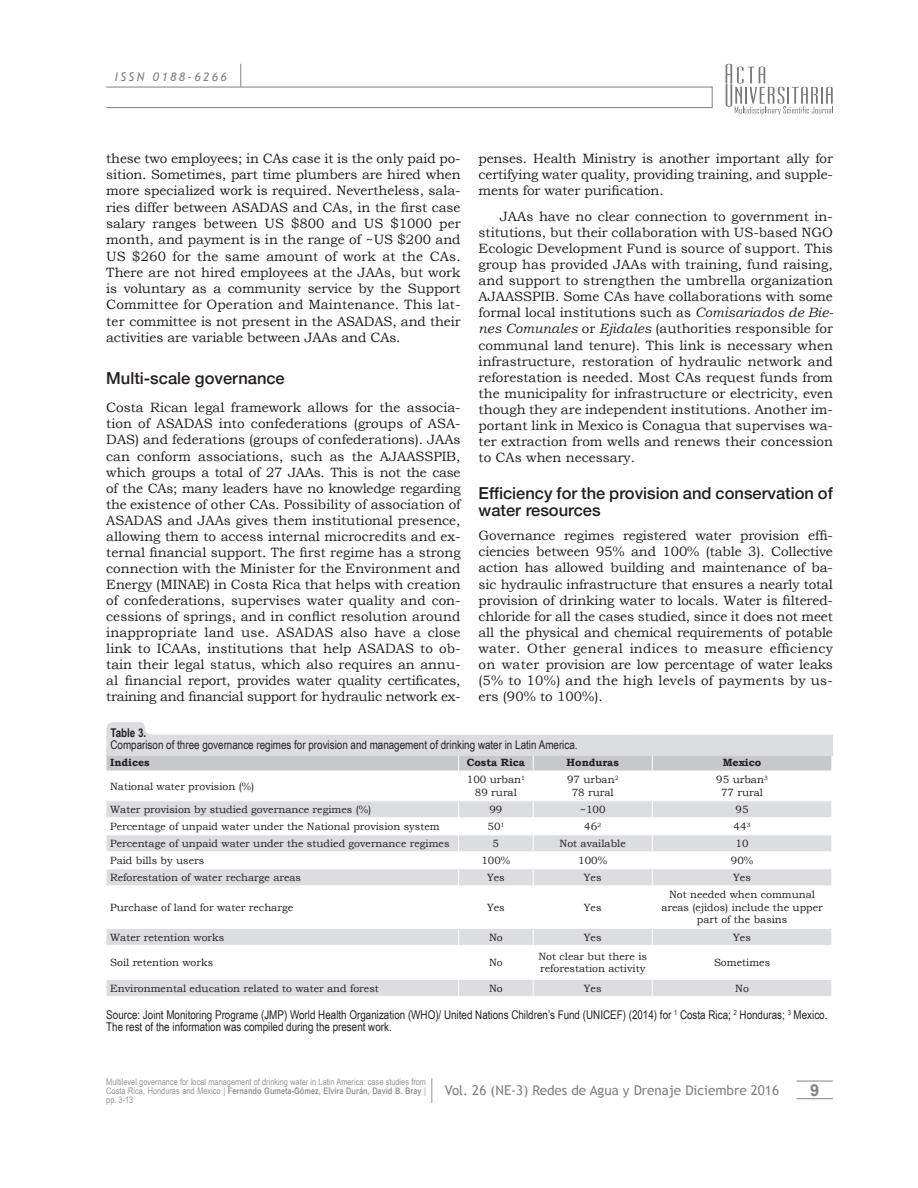
<style>
.page{position:relative;width:918px;height:1188px;background:#fff}
.page>*{position:absolute;margin:0;border:0;box-sizing:border-box;transform-origin:0 0}
.t1{font:500 16.5px/16.2px "Helvetica Neue";color:#231f20}
.t2{font:700 16.5px "Arial";color:#808285}
.t3{font:13.5px/16px "Bookman Old Style";letter-spacing:-.01em;color:#231f20;text-align:justify}
.t4{font:13.5px "Trebuchet MS";color:#808285}
.t5{font:12px/12px "Arial Narrow";color:#231f20}
.t6{font:italic 12px "Trebuchet MS";letter-spacing:.2em;color:#808285}
.t7{font:700 12px "Arial Narrow";color:#231f20}
.t8{font:10.5px/12.6px "Bookman Old Style";color:#231f20;text-align:center}
.t9{font:700 10.5px "Bookman Old Style";color:#231f20}
.t10{font:9px/9px "Arial Narrow";color:#939598;text-align:justify}
.s1{font-style:italic}
.s2{font-weight:700}
</style>
<div class="page">
<hr style="left:796px;top:1081px;width:37px;height:1px;background:#808285">
<hr style="left:796px;top:1098px;width:37px;height:1px;background:#808285">
<div style="left:106px;top:87px;width:606px;height:21px;border:1px solid #808285"></div>
<svg style="left:241px;top:64px;width:1px;height:23px"></svg>
<svg style="left:726px;top:64px;width:107px;height:51px"></svg>
<svg style="left:431px;top:1078px;width:1px;height:25px"></svg>
<svg style="left:107px;top:929px;width:724px;height:67px"></svg>
<svg style="left:831px;top:929px;width:1px;height:16px"></svg>
<svg style="left:831px;top:980px;width:1px;height:16px"></svg>
<svg style="left:106px;top:929px;width:1px;height:16px"></svg>
<svg style="left:106px;top:980px;width:1px;height:16px"></svg>
<svg style="left:458px;top:929px;width:1px;height:16px"></svg>
<svg style="left:533px;top:929px;width:1px;height:16px"></svg>
<hr style="left:458px;top:946px;width:1px;height:33px;background:#fff">
<hr style="left:533px;top:946px;width:1px;height:33px;background:#fff">
<svg style="left:458px;top:980px;width:1px;height:16px"></svg>
<svg style="left:533px;top:980px;width:1px;height:16px"></svg>
<hr style="left:106px;top:945px;width:353px;height:1px;background:#fff">
<hr style="left:459px;top:945px;width:74px;height:1px;background:#fff">
<hr style="left:106px;top:979px;width:353px;height:1px;background:#fff">
<hr style="left:459px;top:979px;width:74px;height:1px;background:#fff">
<hr style="left:533px;top:945px;width:119px;height:1px;background:#fff">
<hr style="left:533px;top:979px;width:119px;height:1px;background:#fff">
<svg style="left:106px;top:722px;width:727px;height:163px"></svg>
<svg style="left:652px;top:929px;width:1px;height:16px"></svg>
<hr style="left:652px;top:945px;width:180px;height:1px;background:#fff">
<hr style="left:652px;top:946px;width:1px;height:33px;background:#fff">
<hr style="left:652px;top:979px;width:180px;height:1px;background:#fff">
<svg style="left:652px;top:980px;width:1px;height:16px"></svg>
<hr style="left:106px;top:753px;width:727px;height:3px;background:#dcdddf">
<p class="t6" style="left:115px;top:70px;width:114px">ISSN 0188-6266</p>
<p class="t3" style="left:106px;top:150px;width:356px">these two employees; in CAs case it is the only paid po&shy;sition. Sometimes, part time plumbers are hired when more specialized work is required. Nevertheless, sala&shy;ries differ between ASADAS and CAs, in the first case salary ranges between US $800 and US $1000 per month, and payment is in the range of ~US $200 and US $260 for the same amount of work at the CAs.<br>There are not hired employees at the JAAs, but work is voluntary as a community service by the Support Committee for Operation and Maintenance. This lat&shy;ter committee is not present in the ASADAS, and their activities are variable between JAAs and CAs.</p>
<p class="t1" style="left:106px;top:368px;width:180px">Multi-scale governance</p>
<p class="t3" style="left:106px;top:400px;width:356px">Costa Rican legal framework allows for the associa&shy;tion of ASADAS into confederations (groups of ASA-DAS) and federations (groups of confederations). JAAs can conform associations, such as the AJAASSPIB, which groups a total of 27 JAAs. This is not the case of the CAs; many leaders have no knowledge regarding the existence of other CAs. Possibility of association of ASADAS and JAAs gives them institutional presence, allowing them to access internal microcredits and ex&shy;ternal financial support. The first regime has a strong connection with the Minister for the Environment and Energy (MINAE) in Costa Rica that helps with creation of confederations, supervises water quality and con&shy;cessions of springs, and in conflict resolution around inappropriate land use. ASADAS also have a close link to ICAAs, institutions that help ASADAS to ob&shy;tain their legal status, which also requires an annu&shy;al financial report, provides water quality certificates, training and financial support for hydraulic network ex-</p>
<p class="t3" style="left:479px;top:150px;width:356px">penses. Health Ministry is another important ally for certifying water quality, providing training, and supple&shy;ments for water purification.</p>
<p class="t3" style="left:479px;top:209px;width:356px;text-indent:21px">JAAs have no clear connection to government in&shy;stitutions, but their collaboration with US-based NGO Ecologic Development Fund is source of support. This group has provided JAAs with training, fund raising, and support to strengthen the umbrella organization AJAASSPIB. Some CAs have collaborations with some formal local institutions such as <span class="s1">Comisariados de Bie&shy;nes Comunales</span> or <span class="s1">Ejidales</span> (authorities responsible for communal land tenure). This link is necessary when infrastructure, restoration of hydraulic network and reforestation is needed. Most CAs request funds from the municipality for infrastructure or electricity, even though they are independent institutions. Another im&shy;portant link in Mexico is Conagua that supervises wa&shy;ter extraction from wells and renews their concession to CAs when necessary.</p>
<p class="t1" style="left:479px;top:484px;width:356px">Efficiency for the provision and conservation of water resources</p>
<p class="t3" style="left:479px;top:528px;width:356px">Governance regimes registered water provision effi&shy;ciencies between 95% and 100% (table 3). Collective action has allowed building and maintenance of ba&shy;sic hydraulic infrastructure that ensures a nearly total provision of drinking water to locals. Water is filtered&shy;chloride for all the cases studied, since it does not meet all the physical and chemical requirements of potable water. Other general indices to measure efficiency on water provision are low percentage of water leaks (5% to 10%) and the high levels of payments by us&shy;ers (90% to 100%).</p>
<p class="t7" style="left:110px;top:724px;width:37px">Table 3.</p>
<p class="t5" style="left:110px;top:739px;width:469px">Comparison of three governance regimes for provision and management of drinking water in Latin America.</p>
<p class="t9" style="left:110px;top:755px;width:41px">Indices</p>
<p class="t9" style="left:467px;top:755px;width:60px">Costa Rica</p>
<p class="t9" style="left:567px;top:755px;width:54px">Honduras</p>
<p class="t9" style="left:723px;top:755px;width:40px">Mexico</p>
<p class="t8" style="left:110px;top:780px;width:146px">National water provision (%)</p>
<p class="t8" style="left:467px;top:774px;width:59px">100 urban<sup>1<br></sup>89 rural</p>
<p class="t8" style="left:567px;top:774px;width:53px">97 urban<sup>2<br></sup>78 rural</p>
<p class="t8" style="left:716px;top:774px;width:53px">95 urban<sup>3<br></sup>77 rural</p>
<p class="t8" style="left:110px;top:803px;width:263px">Water provision by studied governance regimes (%)</p>
<p class="t8" style="left:489px;top:803px;width:15px">99</p>
<p class="t8" style="left:580px;top:803px;width:27px">~100</p>
<p class="t8" style="left:736px;top:803px;width:15px">95</p>
<p class="t8" style="left:110px;top:820px;width:331px">Percentage of unpaid water under the National provision system</p>
<p class="t8" style="left:487px;top:820px;width:18px">50<sup>1</sup></p>
<p class="t8" style="left:584px;top:820px;width:18px">46<sup>2</sup></p>
<p class="t8" style="left:734px;top:820px;width:18px">44<sup>3</sup></p>
<p class="t8" style="left:110px;top:837px;width:341px">Percentage of unpaid water under the studied governance regimes</p>
<p class="t8" style="left:493px;top:837px;width:8px">5</p>
<p class="t8" style="left:560px;top:837px;width:68px">Not available</p>
<p class="t8" style="left:736px;top:837px;width:15px">10</p>
<p class="t8" style="left:110px;top:854px;width:96px">Paid bills by users</p>
<p class="t8" style="left:481px;top:854px;width:30px">100%</p>
<p class="t8" style="left:578px;top:854px;width:30px">100%</p>
<p class="t8" style="left:731px;top:854px;width:24px">90%</p>
<p class="t8" style="left:110px;top:871px;width:192px">Reforestation of water recharge areas</p>
<p class="t8" style="left:487px;top:871px;width:19px">Yes</p>
<p class="t8" style="left:584px;top:871px;width:19px">Yes</p>
<p class="t8" style="left:733px;top:871px;width:19px">Yes</p>
<p class="t8" style="left:110px;top:901px;width:184px">Purchase of land for water recharge</p>
<p class="t8" style="left:487px;top:901px;width:19px">Yes</p>
<p class="t8" style="left:584px;top:901px;width:19px">Yes</p>
<p class="t8" style="left:661px;top:888px;width:163px">Not needed when communal areas (ejidos) include the upper part of the basins</p>
<p class="t8" style="left:110px;top:931px;width:116px">Water retention works</p>
<p class="t8" style="left:489px;top:931px;width:15px">No</p>
<p class="t8" style="left:584px;top:931px;width:19px">Yes</p>
<p class="t8" style="left:733px;top:931px;width:19px">Yes</p>
<p class="t8" style="left:110px;top:956px;width:104px">Soil retention works</p>
<p class="t8" style="left:489px;top:956px;width:15px">No</p>
<p class="t8" style="left:538px;top:950px;width:110px;text-align:left">Not clear but there is reforestation activity</p>
<p class="t8" style="left:714px;top:956px;width:58px">Sometimes</p>
<p class="t8" style="left:110px;top:982px;width:270px">Environmental education related to water and forest</p>
<p class="t8" style="left:489px;top:982px;width:15px">No</p>
<p class="t8" style="left:584px;top:982px;width:19px">Yes</p>
<p class="t8" style="left:735px;top:982px;width:15px">No</p>
<p class="t5" style="left:106px;top:1008px;width:723px">Source: Joint Monitoring Programe (JMP) World Health Organization (WHO)/ United Nations Children’s Fund (UNICEF) (2014) for <sup>1</sup> Costa Rica; <sup>2</sup> Honduras; <sup>3</sup> Mexico.<br>The rest of the information was compiled during the present work.</p>
<p class="t10" style="left:106px;top:1077px;width:321px">Multilevel governance for local management of drinking water in Latin America: case studies from Costa Rica, Honduras and Mexico | <span class="s2">Fernando Gumeta-Gómez, Elvira Durán, David B. Bray</span> | pp. 3-13</p>
<p class="t4" style="left:445px;top:1082px;width:336px">Vol. 26 (NE-3) Redes de Agua y Drenaje Diciembre 2016</p>
<p class="t2" style="left:810px;top:1079px;width:11px">9</p>
</div>
